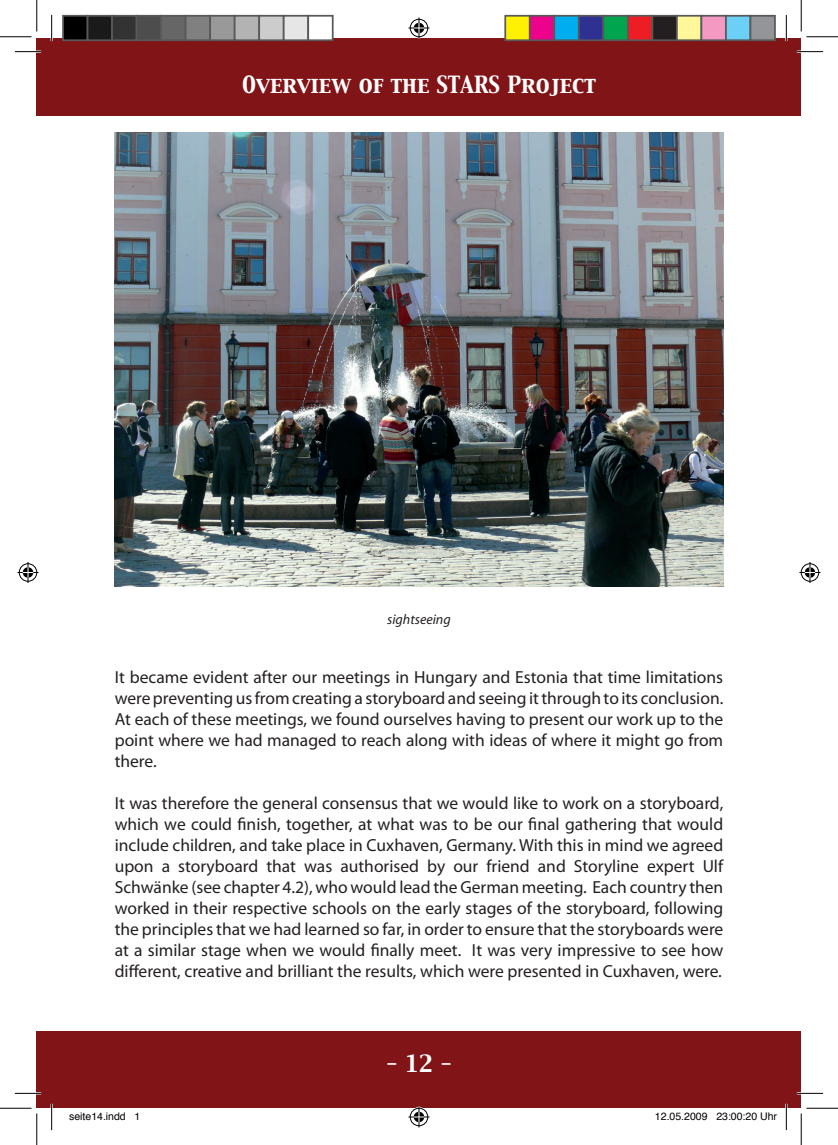
<style>
.page{position:relative;width:838px;height:1145px;background:#fff}
.page>*{position:absolute;margin:0;border:0;box-sizing:border-box;transform-origin:0 0}
.t1{font:21px "Capitals";color:#fff}
.t2{font:17.5px/21px "Myriad Pro";color:#231f20;text-align:justify}
.t3{font:italic 14px "Myriad Pro";color:#231f20}
.t4{font:10.5px "Helvetica";color:#000}
</style>
<div class="page">
<div style="left:37px;top:38px;width:764px;height:78px;background:#811417"></div>
<img style="left:115px;top:132px;width:608px;height:455px">
<div style="left:37px;top:1031px;width:764px;height:77px;background:#811417"></div>
<hr style="left:15px;top:51px;width:26px;height:2px;background:#fff">
<hr style="left:796px;top:51px;width:27px;height:2px;background:#fff">
<hr style="left:15px;top:1092px;width:26px;height:2px;background:#fff">
<hr style="left:796px;top:1092px;width:27px;height:2px;background:#fff">
<hr style="left:51px;top:15px;width:2px;height:26px;background:#fff">
<hr style="left:51px;top:1104px;width:2px;height:26px;background:#fff">
<hr style="left:785px;top:15px;width:2px;height:26px;background:#fff">
<hr style="left:785px;top:1104px;width:2px;height:26px;background:#fff">
<svg style="left:15px;top:51px;width:26px;height:1px"></svg>
<svg style="left:796px;top:51px;width:27px;height:1px"></svg>
<svg style="left:15px;top:1093px;width:26px;height:1px"></svg>
<svg style="left:796px;top:1093px;width:27px;height:1px"></svg>
<svg style="left:51px;top:15px;width:1px;height:26px"></svg>
<svg style="left:51px;top:1104px;width:1px;height:26px"></svg>
<svg style="left:786px;top:15px;width:1px;height:26px"></svg>
<svg style="left:786px;top:1104px;width:1px;height:26px"></svg>
<hr style="left:0;top:36px;width:32px;height:1px;background:#000">
<hr style="left:806px;top:36px;width:31px;height:1px;background:#000">
<hr style="left:0;top:1108px;width:32px;height:1px;background:#000">
<hr style="left:806px;top:1108px;width:31px;height:1px;background:#000">
<hr style="left:36px;top:0;width:1px;height:32px;background:#000">
<hr style="left:36px;top:1113px;width:1px;height:32px;background:#000">
<hr style="left:800px;top:0;width:1px;height:32px;background:#000">
<hr style="left:800px;top:1113px;width:1px;height:32px;background:#000">
<svg style="left:408px;top:18px;width:21px;height:21px"></svg>
<svg style="left:408px;top:1106px;width:21px;height:21px"></svg>
<svg style="left:18px;top:562px;width:21px;height:21px"></svg>
<svg style="left:799px;top:562px;width:21px;height:21px"></svg>
<div style="left:63px;top:16px;width:25px;height:24px;background:#000"></div>
<div style="left:62px;top:15px;width:26px;height:26px;border:2px solid #595959"></div>
<div style="left:88px;top:16px;width:24px;height:24px;background:#1a1a1a"></div>
<div style="left:87px;top:15px;width:26px;height:26px;border:2px solid #595959"></div>
<div style="left:112px;top:16px;width:25px;height:24px;background:#333"></div>
<div style="left:111px;top:15px;width:26px;height:26px;border:2px solid #595959"></div>
<div style="left:137px;top:16px;width:24px;height:24px;background:#4d4d4d"></div>
<div style="left:136px;top:15px;width:26px;height:26px;border:2px solid #595959"></div>
<div style="left:161px;top:16px;width:25px;height:24px;background:#666"></div>
<div style="left:160px;top:15px;width:26px;height:26px;border:2px solid #595959"></div>
<div style="left:186px;top:16px;width:24px;height:24px;background:#808080"></div>
<div style="left:185px;top:15px;width:26px;height:26px;border:2px solid #595959"></div>
<div style="left:210px;top:16px;width:25px;height:24px;background:#999"></div>
<div style="left:209px;top:15px;width:26px;height:26px;border:2px solid #595959"></div>
<div style="left:235px;top:16px;width:24px;height:24px;background:#b3b3b3"></div>
<div style="left:234px;top:15px;width:26px;height:26px;border:2px solid #595959"></div>
<div style="left:259px;top:16px;width:25px;height:24px;background:#ccc"></div>
<div style="left:258px;top:15px;width:26px;height:26px;border:2px solid #595959"></div>
<div style="left:284px;top:16px;width:24px;height:24px;background:#e6e6e6"></div>
<div style="left:283px;top:15px;width:26px;height:26px;border:2px solid #595959"></div>
<div style="left:307px;top:15px;width:26px;height:26px;border:2px solid #595959"></div>
<div style="left:505px;top:16px;width:24px;height:24px;background:#fff101"></div>
<div style="left:504px;top:15px;width:26px;height:26px;border:2px solid #595959"></div>
<div style="left:529px;top:16px;width:25px;height:24px;background:#ed028c"></div>
<div style="left:529px;top:15px;width:26px;height:26px;border:2px solid #595959"></div>
<div style="left:554px;top:16px;width:24px;height:24px;background:#00aeef"></div>
<div style="left:553px;top:15px;width:26px;height:26px;border:2px solid #595959"></div>
<div style="left:578px;top:16px;width:25px;height:24px;background:#2e3092"></div>
<div style="left:578px;top:15px;width:26px;height:26px;border:2px solid #595959"></div>
<div style="left:603px;top:16px;width:24px;height:24px;background:#00a54f"></div>
<div style="left:602px;top:15px;width:26px;height:26px;border:2px solid #595959"></div>
<div style="left:627px;top:16px;width:25px;height:24px;background:#ee1d23"></div>
<div style="left:627px;top:15px;width:26px;height:26px;border:2px solid #595959"></div>
<div style="left:652px;top:16px;width:24px;height:24px;background:#231f20"></div>
<div style="left:651px;top:15px;width:26px;height:26px;border:2px solid #595959"></div>
<div style="left:676px;top:16px;width:25px;height:24px;background:#fff79a"></div>
<div style="left:676px;top:15px;width:26px;height:26px;border:2px solid #595959"></div>
<div style="left:701px;top:16px;width:24px;height:24px;background:#f499c2"></div>
<div style="left:700px;top:15px;width:26px;height:26px;border:2px solid #595959"></div>
<div style="left:725px;top:16px;width:25px;height:24px;background:#6bcff6"></div>
<div style="left:725px;top:15px;width:26px;height:26px;border:2px solid #595959"></div>
<div style="left:750px;top:16px;width:24px;height:24px;background:#939598"></div>
<div style="left:749px;top:15px;width:26px;height:26px;border:2px solid #595959"></div>
<p class="t1" style="left:242px;top:71px;width:355px">Overview of the STARS Project</p>
<p class="t3" style="left:387px;top:611px;width:65px">sightseeing</p>
<p class="t2" style="left:115px;top:666px;width:610px">It became evident after our meetings in Hungary and Estonia that time limitations were preventing us from creating a storyboard and seeing it through to its conclusion.<br>At each of these meetings, we found ourselves having to present our work up to the point where we had managed to reach along with ideas of where it might go from there.</p>
<p class="t2" style="left:115px;top:792px;width:610px">It was therefore the general consensus that we would like to work on a storyboard, which we could finish, together, at what was to be our final gathering that would include children, and take place in Cuxhaven, Germany. With this in mind we agreed upon a storyboard that was authorised by our friend and Storyline expert Ulf Schwänke (see chapter 4.2), who would lead the German meeting. Each country then worked in their respective schools on the early stages of the storyboard, following the principles that we had learned so far, in order to ensure that the storyboards were at a similar stage when we would finally meet. It was very impressive to see how different, creative and brilliant the results, which were presented in Cuxhaven, were.</p>
<p class="t1" style="left:385px;top:1049px;width:68px">- 12 -</p>
<p class="t4" style="left:69px;top:1108px;width:73px">seite14.indd 1</p>
<p class="t4" style="left:655px;top:1108px;width:123px">12.05.2009 23:00:20 Uhr</p>
</div>
